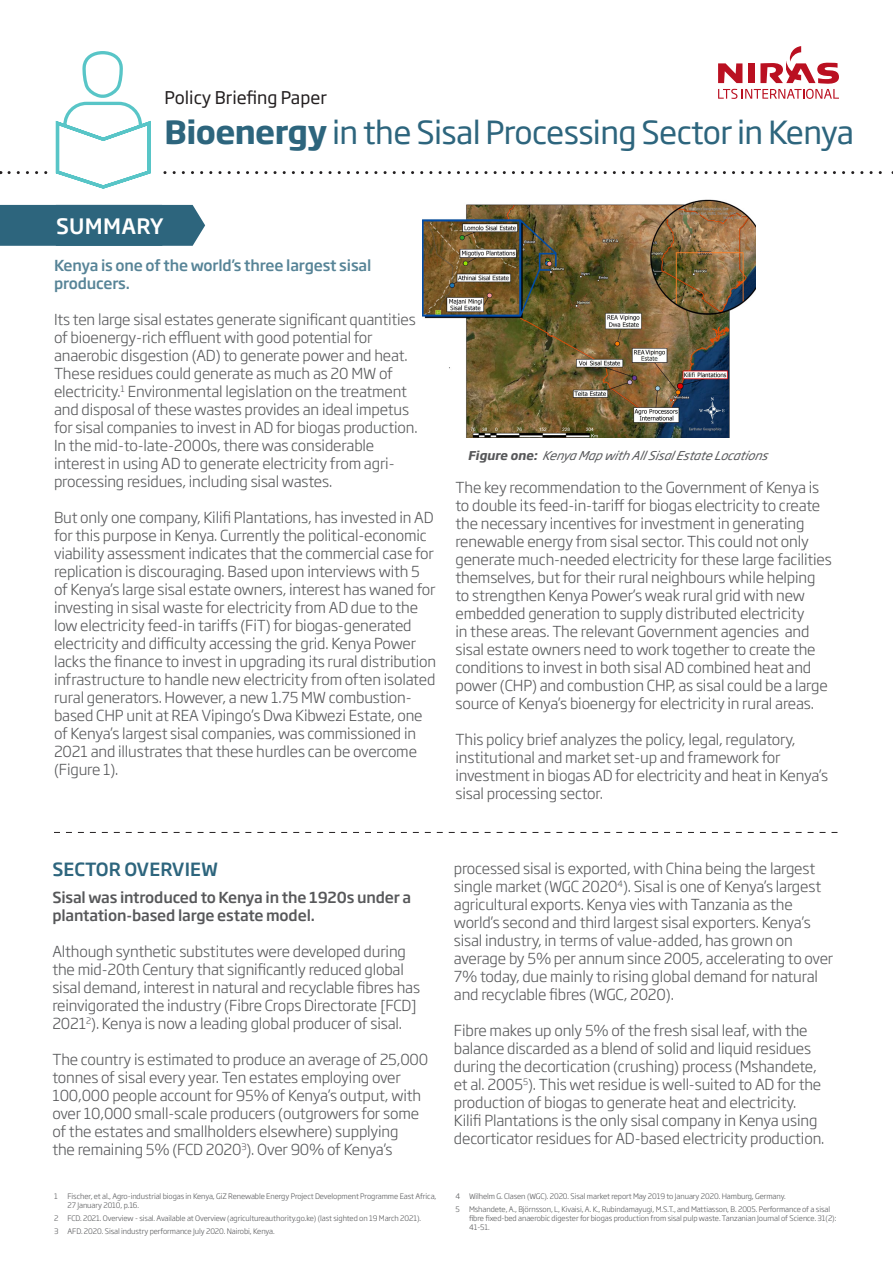
<style>
.page{position:relative;width:893px;height:1263px;background:#fff}
.page>*{position:absolute;margin:0;border:0;box-sizing:border-box;transform-origin:0 0}
.Heading_2{font:31.5px "Soho Gothic Pro";letter-spacing:-.02em;color:#2d657d}
.Chapter_Titles_Small{font:500 21px "Soho Gothic Pro";letter-spacing:.015em;color:#fff}
.Body_Content_-_secti{font:500 18px "Soho Gothic Pro";letter-spacing:.005em;color:#2d657d}
.Tender_Heading{font:17.4px "Soho Gothic Pro";color:#231f20}
.Body_Content_-_main{font:300 15px/18px "Soho Gothic Pro";letter-spacing:-.01em;color:#57585a}
.Body_Content_-_main-2{font:500 15px/18px "Soho Gothic Pro";letter-spacing:-.01em;color:#57585a}
.Body_Content_-_main-3{font:500 15px/18px "Soho Gothic Pro";letter-spacing:-.01em;color:#578497}
.t1{font:italic 12px "Soho Gothic Pro";color:#57585a}
.Body_Content_-_main-4{font:300 7.5px/9px "Soho Gothic Pro";letter-spacing:-.01em;color:#57585a}
.s1{font-weight:700}
</style>
<div class="page">
<div style="left:0;top:205px;width:205px;height:41px;background:#2d657d"></div>
<svg style="left:54px;top:832px;width:783px;height:1px"></svg>
<img style="left:422px;top:199px;width:333px;height:238px">
<svg style="left:9px;top:46px;width:884px;height:143px"></svg>
<p class="Tender_Heading" style="left:165px;top:84px;width:164px">Policy Briefing Paper</p>
<p class="Heading_2" style="left:165px;top:108px;width:691px"><span class="s1">Bioenergy</span> in the Sisal Processing Sector in Kenya</p>
<p class="Chapter_Titles_Small" style="left:56px;top:209px;width:109px">SUMMARY</p>
<p class="Body_Content_-_main-3" style="left:54px;top:255px;width:319px">Kenya is one of the world’s three largest sisal producers.</p>
<p class="Body_Content_-_main" style="left:54px;top:309px;width:365px">Its ten large sisal estates generate significant quantities of bioenergy-rich effluent with good potential for anaerobic disgestion (AD) to generate power and heat.<br>These residues could generate as much as 20 MW of electricity.<sup>1</sup> Environmental legislation on the treatment and disposal of these wastes provides an ideal impetus for sisal companies to invest in AD for biogas production.<br>In the mid-to-late-2000s, there was considerable interest in using AD to generate electricity from agri&shy;processing residues, including sisal wastes.</p>
<p class="Body_Content_-_main" style="left:54px;top:507px;width:384px">But only one company, Kilifi Plantations, has invested in AD for this purpose in Kenya. Currently the political-economic viability assessment indicates that the commercial case for replication is discouraging. Based upon interviews with 5 of Kenya’s large sisal estate owners, interest has waned for investing in sisal waste for electricity from AD due to the low electricity feed-in tariffs (FiT) for biogas-generated electricity and difficulty accessing the grid. Kenya Power lacks the finance to invest in upgrading its rural distribution infrastructure to handle new electricity from often isolated rural generators. However, a new 1.75 MW combustion&shy;based CHP unit at REA Vipingo’s Dwa Kibwezi Estate, one of Kenya’s largest sisal companies, was commissioned in 2021 and illustrates that these hurdles can be overcome (Figure 1).</p>
<p class="t1" style="left:468px;top:446px;width:305px"><span class="s1">F i g u r e o n e :</span> KenyaMapwithAllSisalEstateLocations</p>
<p class="Body_Content_-_main" style="left:455px;top:478px;width:378px">The key recommendation to the Government of Kenya is to double its feed-in-tariff for biogas electricity to create the necessary incentives for investment in generating renewable energy from sisal sector. This could not only generate much-needed electricity for these large facilities themselves, but for their rural neighbours while helping to strengthen Kenya Power’s weak rural grid with new embedded generation to supply distributed electricity<br>in these areas. The relevant Government agencies and sisal estate owners need to work together to create the conditions to invest in both sisal AD combined heat and power (CHP) and combustion CHP, as sisal could be a large source of Kenya’s bioenergy for electricity in rural areas.</p>
<p class="Body_Content_-_main" style="left:455px;top:730px;width:374px">This policy brief analyzes the policy, legal, regulatory, institutional and market set-up and framework for investment in biogas AD for electricity and heat in Kenya’s sisal processing sector.</p>
<p class="Body_Content_-_secti" style="left:52px;top:855px;width:167px">SECTOR OVERVIEW</p>
<p class="Body_Content_-_main-2" style="left:52px;top:887px;width:360px">Sisal was introduced to Kenya in the 1920s under a plantation-based large estate model.</p>
<p class="Body_Content_-_main" style="left:52px;top:941px;width:369px">Although synthetic substitutes were developed during the mid-20th Century that significantly reduced global sisal demand, interest in natural and recyclable fibres has reinvigorated the industry (Fibre Crops Directorate [FCD] 2021<sup>2</sup>). Kenya is now a leading global producer of sisal.</p>
<p class="Body_Content_-_main" style="left:52px;top:1049px;width:377px">The country is estimated to produce an average of 25,000 tonnes of sisal every year. Ten estates employing over 100,000 people account for 95% of Kenya’s output, with over 10,000 small-scale producers (outgrowers for some of the estates and smallholders elsewhere) supplying<br>the remaining 5% (FCD 2020<sup>3</sup>). Over 90% of Kenya’s</p>
<p class="Body_Content_-_main-4" style="left:54px;top:1191px;width:5px">1</p>
<p class="Body_Content_-_main-4" style="left:68px;top:1191px;width:370px">Fischer, et al., Agro-industrial biogas in Kenya, GiZ Renewable Energy Project Development Programme East Africa,<br>27 January 2010, p.16.</p>
<p class="Body_Content_-_main-4" style="left:54px;top:1213px;width:369px">2 FCD. 2021. Overview - sisal. Available at Overview (agricultureauthority.go.ke) (last sighted on 19 March 2021).</p>
<p class="Body_Content_-_main-4" style="left:54px;top:1226px;width:222px">3 AFD. 2020. Sisal industry performance July 2020. Nairobi, Kenya.</p>
<p class="Body_Content_-_main" style="left:454px;top:858px;width:381px">processed sisal is exported, with China being the largest single market (WGC 2020<sup>4</sup>). Sisal is one of Kenya’s largest agricultural exports. Kenya vies with Tanzania as the world’s second and third largest sisal exporters. Kenya’s sisal industry, in terms of value-added, has grown on average by 5% per annum since 2005, accelerating to over 7% today, due mainly to rising global demand for natural and recyclable fibres (WGC, 2020).</p>
<p class="Body_Content_-_main" style="left:454px;top:1020px;width:372px">Fibre makes up only 5% of the fresh sisal leaf, with the balance discarded as a blend of solid and liquid residues during the decortication (crushing) process (Mshandete, et al. 2005<sup>5</sup>). This wet residue is well-suited to AD for the production of biogas to generate heat and electricity.<br>Kilifi Plantations is the only sisal company in Kenya using decorticator residues for AD-based electricity production.</p>
<p class="Body_Content_-_main-4" style="left:455px;top:1191px;width:332px">4 Wilhelm G. Clasen (WGC). 2020. Sisal market report May 2019 to January 2020. Hamburg, Germany.</p>
<p class="Body_Content_-_main-4" style="left:469px;top:1204px;width:369px;text-indent:-14px">5 Mshandete, A., Björnsson, L, Kivaisi, A. K., Rubindamayugi, M.S.T., and Mattiasson, B. 2005. Performance of a sisal fibre fixed-bed anaerobic digester for biogas production from sisal pulp waste. Tanzanian Journal of Science. 31(2):<br>41-51.</p>
</div>
